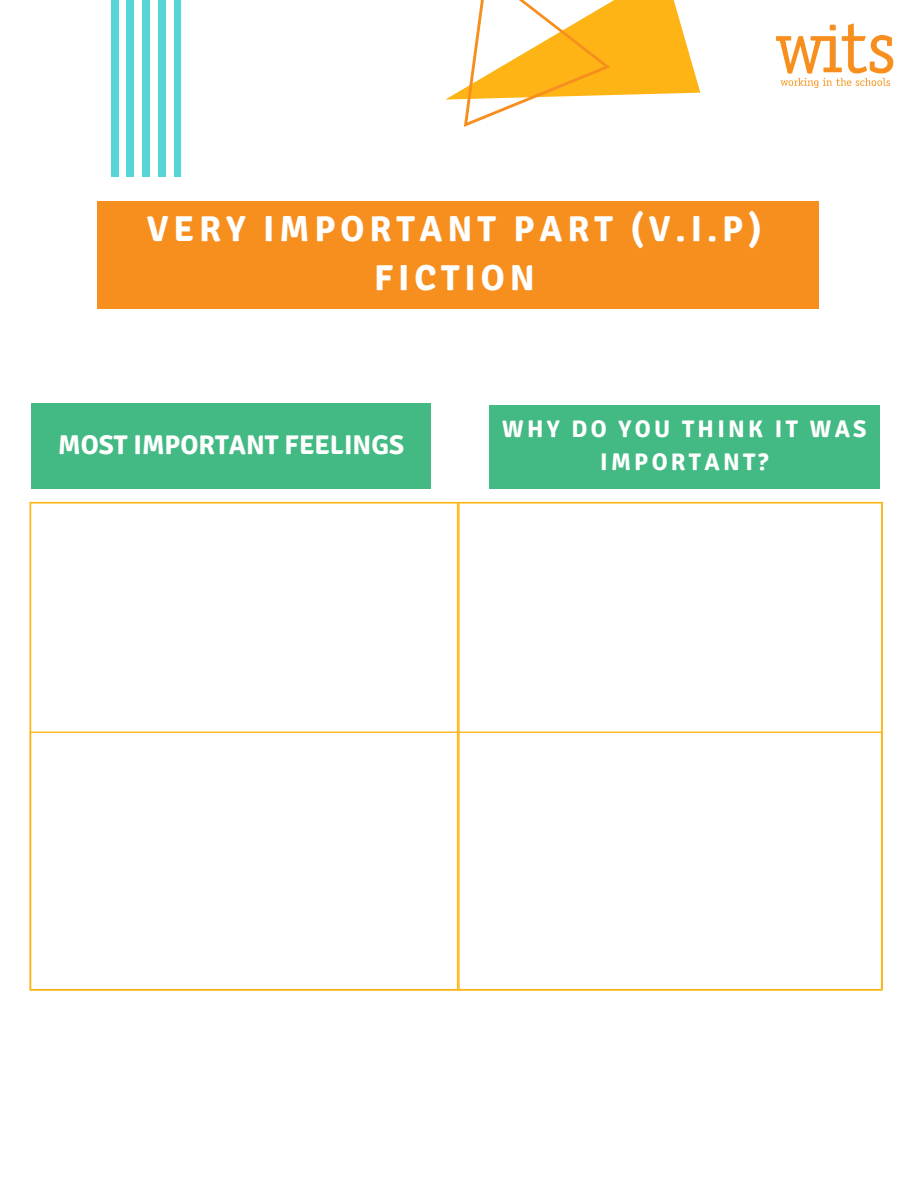
<style>
.page{position:relative;width:918px;height:1188px;background:#fff}
.page>*{position:absolute;margin:0;border:0;box-sizing:border-box;transform-origin:0 0}
.t1{font:700 36px/49.5px "Signika";letter-spacing:.135em;color:#fff;text-align:center}
.t2{font:700 27px "Signika";color:#fff}
.t3{font:700 24px/33.3px "Signika";letter-spacing:.135em;color:#fff;text-align:center}
</style>
<div class="page">
<div style="left:111px;top:0;width:7px;height:177px;background:#56d5d9"></div>
<div style="left:126px;top:0;width:8px;height:177px;background:#56d5d9"></div>
<div style="left:142px;top:0;width:8px;height:177px;background:#56d5d9"></div>
<div style="left:158px;top:0;width:8px;height:177px;background:#56d5d9"></div>
<div style="left:174px;top:0;width:7px;height:177px;background:#56d5d9"></div>
<svg style="left:610px;top:0;width:90px;height:96px;background:#fdbf38"></svg>
<img style="left:776px;top:23px;width:118px;height:64px">
<svg style="left:446px;top:0;width:164px;height:127px"></svg>
<div style="left:97px;top:201px;width:722px;height:107px;background:#f78f1e"></div>
<svg style="left:30px;top:502px;width:428px;height:489px"></svg>
<svg style="left:458px;top:502px;width:424px;height:230px"></svg>
<svg style="left:30px;top:732px;width:852px;height:258px"></svg>
<div style="left:489px;top:405px;width:390px;height:83px;background:#43ba83"></div>
<div style="left:31px;top:403px;width:400px;height:85px;background:#43ba83"></div>
<p class="t1" style="left:147px;top:204px;width:616px">VERY IMPORTANT PART (V.I.P)<br>FICTION</p>
<p class="t2" style="left:42px;top:413px;width:198px">WHEN WE READ</p>
<p class="t3" style="left:502px;top:412px;width:366px">WHY DO YOU THINK IT WAS<br>IMPORTANT?</p>
<p class="t2" style="left:58px;top:429px;width:347px">MOST IMPORTANT FEELINGS</p>
</div>
